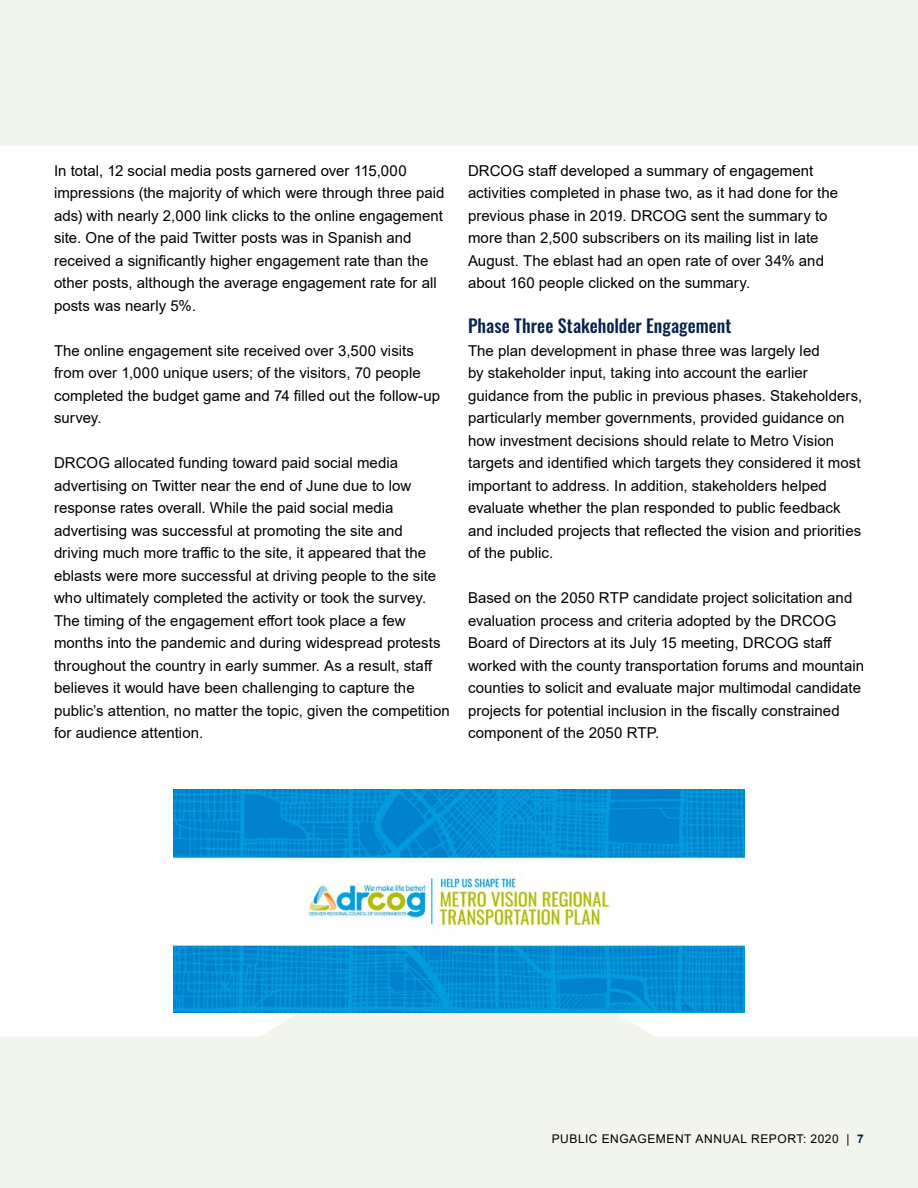
<style>
.page{position:relative;width:918px;height:1188px;background:#fff}
.page>*{position:absolute;margin:0;border:0;box-sizing:border-box;transform-origin:0 0}
.H2{font:500 18px "Oswald";color:#04244d}
.Body{font:15px/22.5px "Arial";letter-spacing:.005em;color:#000}
.t1{font:12px "Arial";letter-spacing:.045em;color:#000}
.s1{font-weight:700;color:#04244d}
</style>
<div class="page">
<svg style="left:0;top:1012px;width:918px;height:176px;background:#f2f5ec"></svg>
<div style="left:0;top:0;width:918px;height:146px;background:#f2f5eb"></div>
<img style="left:173px;top:790px;width:572px;height:222px">
<p class="Body" style="left:54px;top:159px;width:392px">In total, 12 social media posts garnered over 115,000 impressions (the majority of which were through three paid ads) with nearly 2,000 link clicks to the online engagement site. One of the paid Twitter posts was in Spanish and received a significantly higher engagement rate than the other posts, although the average engagement rate for all posts was nearly 5%.</p>
<p class="Body" style="left:54px;top:339px;width:388px">The online engagement site received over 3,500 visits from over 1,000 unique users; of the visitors, 70 people completed the budget game and 74 filled out the follow-up survey.</p>
<p class="Body" style="left:54px;top:451px;width:397px">DRCOG allocated funding toward paid social media advertising on Twitter near the end of June due to low response rates overall. While the paid social media advertising was successful at promoting the site and driving much more traffic to the site, it appeared that the eblasts were more successful at driving people to the site who ultimately completed the activity or took the survey.<br>The timing of the engagement effort took place a few months into the pandemic and during widespread protests throughout the country in early summer. As a result, staff believes it would have been challenging to capture the public’s attention, no matter the topic, given the competition for audience attention.</p>
<p class="Body" style="left:468px;top:159px;width:372px">DRCOG staff developed a summary of engagement activities completed in phase two, as it had done for the previous phase in 2019. DRCOG sent the summary to more than 2,500 subscribers on its mailing list in late August. The eblast had an open rate of over 34% and about 160 people clicked on the summary.</p>
<h1 class="H2" style="left:468px;top:316px;width:265px">Phase Three Stakeholder Engagement</h1>
<p class="Body" style="left:468px;top:339px;width:396px">The plan development in phase three was largely led<br>by stakeholder input, taking into account the earlier guidance from the public in previous phases. Stakeholders, particularly member governments, provided guidance on how investment decisions should relate to Metro Vision targets and identified which targets they considered it most important to address. In addition, stakeholders helped evaluate whether the plan responded to public feedback and included projects that reflected the vision and priorities of the public.</p>
<p class="Body" style="left:468px;top:586px;width:398px">Based on the 2050 RTP candidate project solicitation and evaluation process and criteria adopted by the DRCOG Board of Directors at its July 15 meeting, DRCOG staff worked with the county transportation forums and mountain counties to solicit and evaluate major multimodal candidate projects for potential inclusion in the fiscally constrained component of the 2050 RTP.</p>
<p class="t1" style="left:552px;top:1130px;width:314px">PUBLIC ENGAGEMENT ANNUAL REPORT: 2020 | <span class="s1">7</span></p>
</div>
